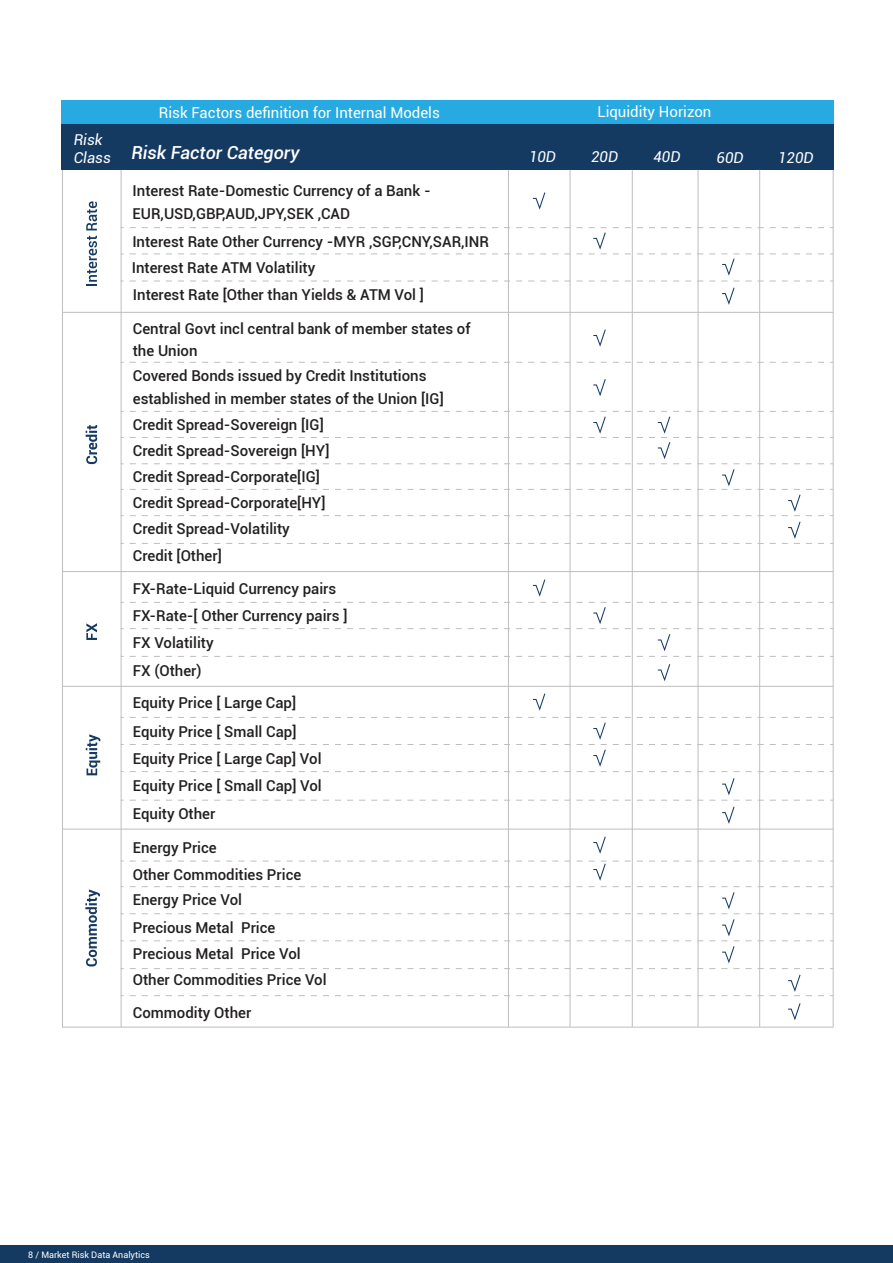
<style>
.page{position:relative;width:893px;height:1263px;background:#fff}
.page>*{position:absolute;margin:0;border:0;box-sizing:border-box;transform-origin:0 0}
.t1{font:italic 500 18px "Roboto";color:#fff}
.t2{font:500 15px/26.2px "Roboto";color:#221f1f}
.t3{font:15px "Roboto";color:#fff}
.t4{font:italic 15px/18px "Roboto";color:#fff}
.t5{font:9px "Roboto";color:#fff}
</style>
<div class="page">
<div style="left:61px;top:100px;width:773px;height:26px;background:#27aae1"></div>
<div style="left:0;top:1245px;width:893px;height:18px;background:#143a62"></div>
<div style="left:62px;top:125px;width:772px;height:45px;background:#143a62"></div>
<hr style="left:63px;top:312px;width:770px;height:1px;background:#bcbec0">
<svg style="left:130px;top:362px;width:703px;height:1px"></svg>
<hr style="left:62px;top:571px;width:771px;height:1px;background:#bcbec0">
<hr style="left:62px;top:686px;width:771px;height:1px;background:#bcbec0">
<hr style="left:62px;top:829px;width:771px;height:1px;background:#bcbec0">
<hr style="left:62px;top:1027px;width:771px;height:1px;background:#bcbec0">
<svg style="left:86px;top:236px;width:11px;height:50px"></svg>
<svg style="left:86px;top:201px;width:11px;height:29px"></svg>
<svg style="left:86px;top:425px;width:11px;height:39px"></svg>
<hr style="left:121px;top:170px;width:1px;height:857px;background:#bcbec0">
<hr style="left:62px;top:170px;width:1px;height:857px;background:#bcbec0">
<hr style="left:508px;top:170px;width:1px;height:857px;background:#bcbec0">
<hr style="left:570px;top:170px;width:1px;height:857px;background:#bcbec0">
<hr style="left:632px;top:170px;width:1px;height:857px;background:#bcbec0">
<hr style="left:698px;top:170px;width:1px;height:857px;background:#bcbec0">
<hr style="left:759px;top:170px;width:1px;height:857px;background:#bcbec0">
<hr style="left:833px;top:170px;width:1px;height:857px;background:#bcbec0">
<svg style="left:86px;top:623px;width:11px;height:17px"></svg>
<svg style="left:86px;top:734px;width:14px;height:41px"></svg>
<svg style="left:85px;top:889px;width:15px;height:77px"></svg>
<svg style="left:533px;top:192px;width:12px;height:18px"></svg>
<svg style="left:593px;top:329px;width:13px;height:18px"></svg>
<svg style="left:130px;top:227px;width:703px;height:55px"></svg>
<svg style="left:722px;top:288px;width:12px;height:17px"></svg>
<svg style="left:593px;top:379px;width:13px;height:17px"></svg>
<svg style="left:130px;top:411px;width:703px;height:105px"></svg>
<svg style="left:130px;top:522px;width:703px;height:22px"></svg>
<svg style="left:130px;top:579px;width:703px;height:78px"></svg>
<svg style="left:658px;top:664px;width:12px;height:17px"></svg>
<svg style="left:533px;top:693px;width:12px;height:18px"></svg>
<svg style="left:130px;top:717px;width:703px;height:55px"></svg>
<svg style="left:130px;top:778px;width:703px;height:23px"></svg>
<svg style="left:722px;top:807px;width:12px;height:17px"></svg>
<svg style="left:593px;top:836px;width:13px;height:18px"></svg>
<svg style="left:130px;top:861px;width:703px;height:108px"></svg>
<svg style="left:130px;top:975px;width:703px;height:21px"></svg>
<svg style="left:788px;top:1003px;width:12px;height:17px"></svg>
<p class="t4" style="left:74px;top:130px;width:39px">Risk<br>Class</p>
<p class="t3" style="left:159px;top:102px;width:282px">Risk Factors definition for Internal Models</p>
<p class="t3" style="left:597px;top:101px;width:116px">Liquidity Horizon</p>
<p class="t1" style="left:131px;top:140px;width:170px">Risk Factor Category</p>
<p class="t2" style="left:133px;top:179px;width:300px;line-height:22.5px">Interest Rate-Domestic Currency of a Bank -<br>EUR,USD,GBP,AUD,JPY,SEK ,CAD</p>
<p class="t2" style="left:132px;top:228px;width:358px">Interest Rate Other Currency -MYR ,SGP,CNY,SAR,INR</p>
<p class="t2" style="left:132px;top:254px;width:294px;line-height:26.7px">Interest Rate ATM Volatility<br>Interest Rate [Other than Yields &amp; ATM Vol ]</p>
<p class="t2" style="left:133px;top:316px;width:339px;line-height:22.5px">Central Govt incl central bank of member states of the Union</p>
<p class="t2" style="left:133px;top:364px;width:312px;line-height:22.5px">Covered Bonds issued by Credit Institutions established in member states of the Union [IG]</p>
<p class="t2" style="left:133px;top:411px;width:198px">Credit Spread-Sovereign [IG]<br>Credit Spread-Sovereign [HY]<br>Credit Spread-Corporate[IG]<br>Credit Spread-Corporate[HY]<br>Credit Spread-Volatility<br>Credit [Other]</p>
<p class="t2" style="left:133px;top:574px;width:216px;line-height:27.5px">FX-Rate-Liquid Currency pairs<br>FX-Rate-[ Other Currency pairs ]<br>FX Volatility<br>FX (Other)</p>
<p class="t2" style="left:133px;top:689px;width:190px;line-height:27.6px">Equity Price [ Large Cap]<br>Equity Price [ Small Cap]<br>Equity Price [ Large Cap] Vol<br>Equity Price [ Small Cap] Vol<br>Equity Other</p>
<p class="t2" style="left:133px;top:834px;width:170px">Energy Price<br>Other Commodities Price<br>Energy Price Vol</p>
<p class="t2" style="left:133px;top:913px;width:195px">Precious Metal Price<br>Precious Metal Price Vol<br>Other Commodities Price Vol</p>
<p class="t2" style="left:133px;top:999px;width:120px">Commodity Other</p>
<p class="t4" style="left:529px;top:147px;width:29px">10D</p>
<p class="t4" style="left:591px;top:147px;width:29px">20D</p>
<p class="t4" style="left:653px;top:147px;width:29px">40D</p>
<p class="t4" style="left:717px;top:148px;width:29px">60D</p>
<p class="t4" style="left:778px;top:148px;width:37px">120D</p>
<p class="t5" style="left:28px;top:1248px;width:123px">8 / Market Risk Data Analytics</p>
</div>
